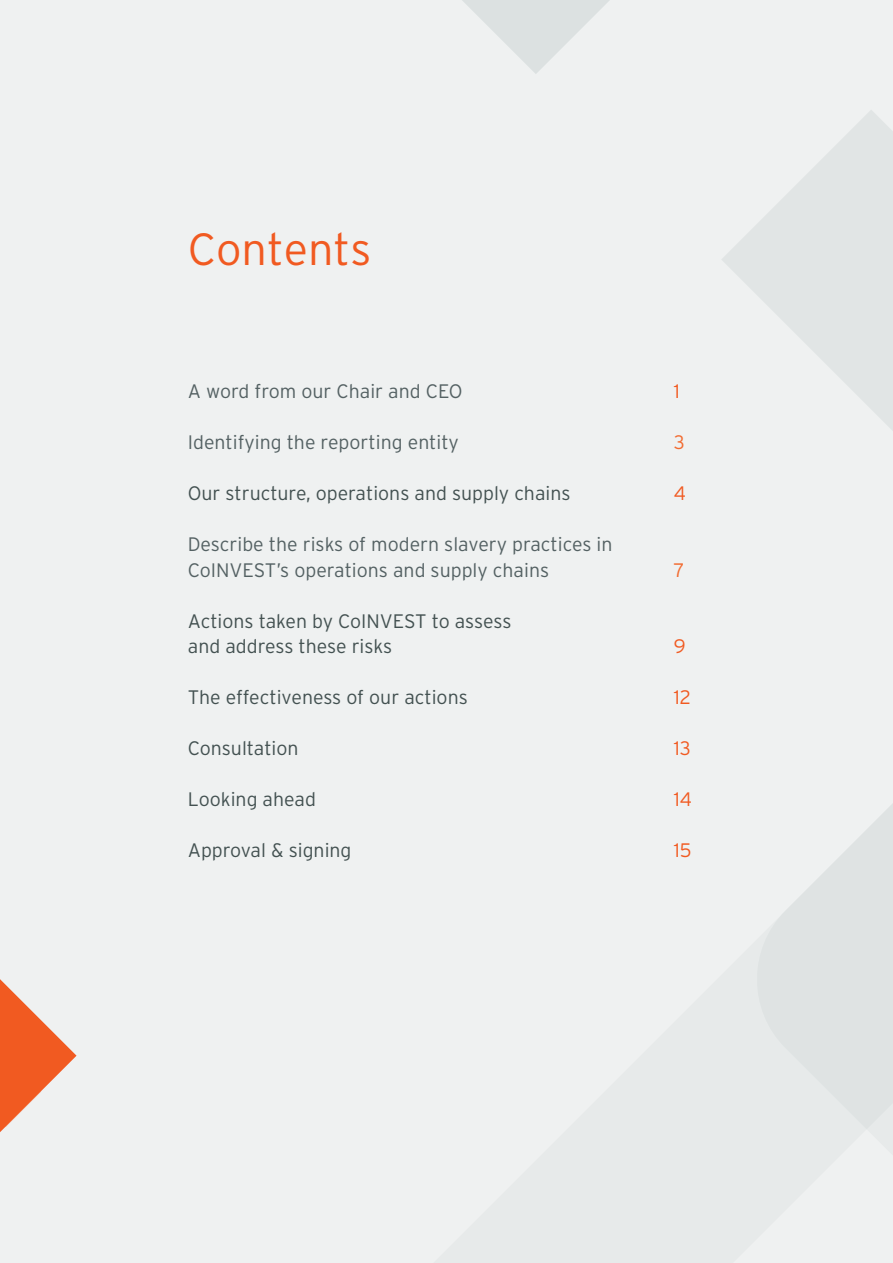
<style>
.page{position:relative;width:893px;height:1263px;background:#eff1f1}
.page>*{position:absolute;margin:0;border:0;box-sizing:border-box;transform-origin:0 0}
.Section_Title{font:300 45px "Interstate";color:#f15a21}
.Contents{font:300 19.5px/25.5px "Interstate";color:#435151}
.Contents-2{font:300 19.5px/25.5px "Interstate";color:#546163}
.Contents_copy{font:300 19.5px "Interstate";color:#546163}
.Contents-3{font:300 19.5px "Interstate";color:#f15a21}
.Contents-4{font:300 19.5px "Interstate";color:#f26b30}
.Contents_copy-2{font:300 19.5px "Interstate";color:#f15a21}
</style>
<div class="page">
<svg style="left:462px;top:0;width:148px;height:74px;fill:#e2e6e6"></svg>
<svg style="left:722px;top:234px;width:26px;height:52px"></svg>
<svg style="left:748px;top:110px;width:145px;height:321px;fill:#e1e5e5"></svg>
<svg style="left:757px;top:804px;width:136px;height:325px;fill:#dfe3e3"></svg>
<svg style="left:0;top:979px;width:77px;height:153px"></svg>
<p class="Section_Title" style="left:188px;top:224px;width:185px">Contents</p>
<p class="Contents_copy" style="left:188px;top:380px;width:276px">A word from our Chair and CEO</p>
<p class="Contents_copy-2" style="left:674px;top:380px;width:8px">1</p>
<p class="Contents-2" style="left:188px;top:430px;width:272px">Identifying the reporting entity</p>
<p class="Contents-4" style="left:674px;top:431px;width:12px">3</p>
<p class="Contents" style="left:188px;top:481px;width:384px">Our structure, operations and supply chains</p>
<p class="Contents-3" style="left:674px;top:482px;width:14px">4</p>
<p class="Contents-2" style="left:188px;top:532px;width:426px">Describe the risks of modern slavery practices in<br>CoINVEST’s operations and supply chains</p>
<p class="Contents-4" style="left:674px;top:559px;width:12px">7</p>
<p class="Contents" style="left:188px;top:608px;width:325px">Actions taken by CoINVEST to assess and address these risks</p>
<p class="Contents-3" style="left:674px;top:636px;width:13px">9</p>
<p class="Contents" style="left:188px;top:685px;width:282px">The effectiveness of our actions</p>
<p class="Contents-3" style="left:674px;top:687px;width:19px">12</p>
<p class="Contents" style="left:188px;top:736px;width:112px">Consultation</p>
<p class="Contents-3" style="left:674px;top:738px;width:19px">13</p>
<p class="Contents" style="left:188px;top:787px;width:130px">Looking ahead</p>
<p class="Contents-3" style="left:674px;top:789px;width:20px">14</p>
<p class="Contents" style="left:188px;top:838px;width:165px">Approval &amp; signing</p>
<p class="Contents-3" style="left:674px;top:840px;width:19px">15</p>
</div>
